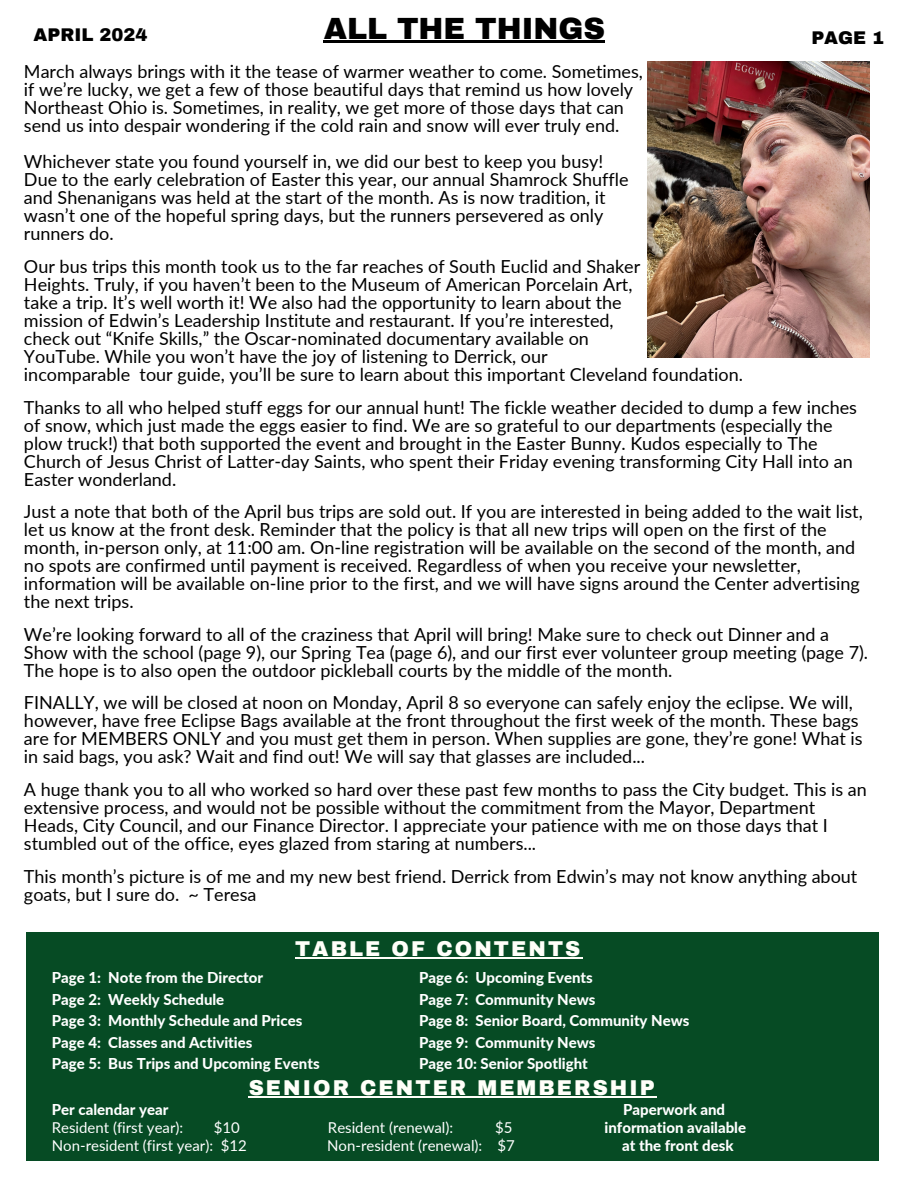
<style>
.page{position:relative;width:918px;height:1188px;background:#fff}
.page>*{position:absolute;margin:0;border:0;box-sizing:border-box;transform-origin:0 0}
.t1{font:900 30px "Archivo";color:#000}
.t2{font:900 21px "Archivo";letter-spacing:.1em;color:#fffff9}
.t3{font:18px/18px "Lato";color:#000}
.t4{font:900 18px "Archivo";color:#000}
.t5{font:800 15px/21.3px "Lato";color:#fff}
.t6{font:15px "Lato";color:#fff}
</style>
<div class="page">
<div style="left:26px;top:932px;width:852px;height:228px;background:#064b24"></div>
<hr style="left:295px;top:957px;width:288px;height:1px;background:#fffff9">
<hr style="left:249px;top:1096px;width:408px;height:1px;background:#fffff9">
<img style="left:648px;top:62px;width:221px;height:296px">
<hr style="left:324px;top:41px;width:281px;height:2px;background:#000">
<p class="t4" style="left:33px;top:25px;width:115px">APRIL 2024</p>
<h1 class="t1" style="left:324px;top:12px;width:283px">ALL THE THINGS</h1>
<p class="t4" style="left:811px;top:28px;width:74px">PAGE 1</p>
<h4 class="t3" style="left:24px;top:62px;width:620px">March always brings with it the tease of warmer weather to come. Sometimes, if we’re lucky, we get a few of those beautiful days that remind us how lovely<br>Northeast Ohio is. Sometimes, in reality, we get more of those days that can</h4>
<h4 class="t3" style="left:24px;top:107px;width:597px;line-height:36px">send us into despair wondering if the cold rain and snow will ever truly end.<br>Whichever state you found yourself in, we did our best to keep you busy!</h4>
<h4 class="t3" style="left:24px;top:170px;width:606px">Due to the early celebration of Easter this year, our annual Shamrock Shuffle and Shenanigans was held at the start of the month. As is now tradition, it</h4>
<p class="t3" style="left:24px;top:206px;width:581px">wasn’t one of the hopeful spring days, but the runners persevered as only runners do.</p>
<p class="t3" style="left:24px;top:257px;width:618px">Our bus trips this month took us to the far reaches of South Euclid and Shaker</p>
<p class="t3" style="left:24px;top:275px;width:721px">Heights. Truly, if you haven’t been to the Museum of American Porcelain Art,<br>take a trip. It’s well worth it! We also had the opportunity to learn about the<br>mission of Edwin’s Leadership Institute and restaurant. If you’re interested,<br>check out “Knife Skills,” the Oscar-nominated documentary available on<br>YouTube. While you won’t have the joy of listening to Derrick, our<br>incomparable tour guide, you’ll be sure to learn about this important Cleveland foundation.</p>
<h2 class="t3" style="left:24px;top:398px;width:835px">Thanks to all who helped stuff eggs for our annual hunt! The fickle weather decided to dump a few inches of snow, which just made the eggs easier to find. We are so grateful to our departments (especially the plow truck!) that both supported the event and brought in the Easter Bunny. Kudos especially to The Church of Jesus Christ of Latter-day Saints, who spent their Friday evening transforming City Hall into an Easter wonderland.</h2>
<h5 class="t3" style="left:24px;top:502px;width:840px">Just a note that both of the April bus trips are sold out. If you are interested in being added to the wait list, let us know at the front desk. Reminder that the policy is that all new trips will open on the first of the month, in-person only, at 11:00 am. On-line registration will be available on the second of the month, and no spots are confirmed until payment is received. Regardless of when you receive your newsletter, information will be available on-line prior to the first, and we will have signs around the Center advertising the next trips.</h5>
<h5 class="t3" style="left:24px;top:625px;width:846px">We’re looking forward to all of the craziness that April will bring! Make sure to check out Dinner and a<br>Show with the school (page 9), our Spring Tea (page 6), and our first ever volunteer group meeting (page 7).<br>The hope is to also open the outdoor pickleball courts by the middle of the month.</h5>
<h2 class="t3" style="left:24px;top:694px;width:840px">FINALLY, we will be closed at noon on Monday, April 8 so everyone can safely enjoy the eclipse. We will, however, have free Eclipse Bags available at the front throughout the first week of the month. These bags are for MEMBERS ONLY and you must get them in person. When supplies are gone, they’re gone! What is in said bags, you ask? Wait and find out! We will say that glasses are included...</h2>
<p class="t3" style="left:24px;top:780px;width:844px">A huge thank you to all who worked so hard over these past few months to pass the City budget. This is an extensive process, and would not be possible without the commitment from the Mayor, Department Heads, City Council, and our Finance Director. I appreciate your patience with me on those days that I stumbled out of the office, eyes glazed from staring at numbers...</p>
<p class="t3" style="left:24px;top:867px;width:835px">This month’s picture is of me and my new best friend. Derrick from Edwin’s may not know anything about goats, but I sure do. ~ Teresa</p>
<h1 class="t2" style="left:295px;top:938px;width:287px">TABLE OF CONTENTS</h1>
<h3 class="t5" style="left:419px;top:967px;width:272px">Page 6: Upcoming Events<br>Page 7: Community News<br>Page 8: Senior Board, Community News<br>Page 9:</h3>
<h4 class="t5" style="left:52px;top:967px;width:252px">Page 1: Note from the Director<br>Page 2: Weekly Schedule<br>Page 3: Monthly Schedule and Prices<br>Page 4:</h4>
<h4 class="t5" style="left:52px;top:1031px;width:269px;text-indent:56px">Classes and Activities<br>Page 5: Bus Trips and Upcoming Events</h4>
<h4 class="t2" style="left:249px;top:1076px;width:408px">SENIOR CENTER MEMBERSHIP</h4>
<h4 class="t5" style="left:52px;top:1098px;width:118px">Per calendar year</h4>
<h4 class="t5" style="left:623px;top:1098px;width:104px">Paperwork and</h4>
<h4 class="t6" style="left:52px;top:1118px;width:133px">Resident (first year):</h4>
<h4 class="t6" style="left:214px;top:1118px;width:28px">$10</h4>
<h4 class="t6" style="left:328px;top:1118px;width:127px">Resident (renewal):</h4>
<h4 class="t6" style="left:495px;top:1118px;width:19px">$5</h4>
<h4 class="t5" style="left:605px;top:1116px;width:143px">information available</h4>
<h4 class="t6" style="left:52px;top:1136px;width:196px">Non-resident (first year): $12</h4>
<h4 class="t6" style="left:327px;top:1136px;width:189px">Non-resident (renewal): $7</h4>
<h4 class="t5" style="left:622px;top:1134px;width:113px">at the front desk</h4>
<h3 class="t5" style="left:419px;top:1031px;width:178px;text-indent:56px">Community News<br>Page 10: Senior Spotlight</h3>
</div>
